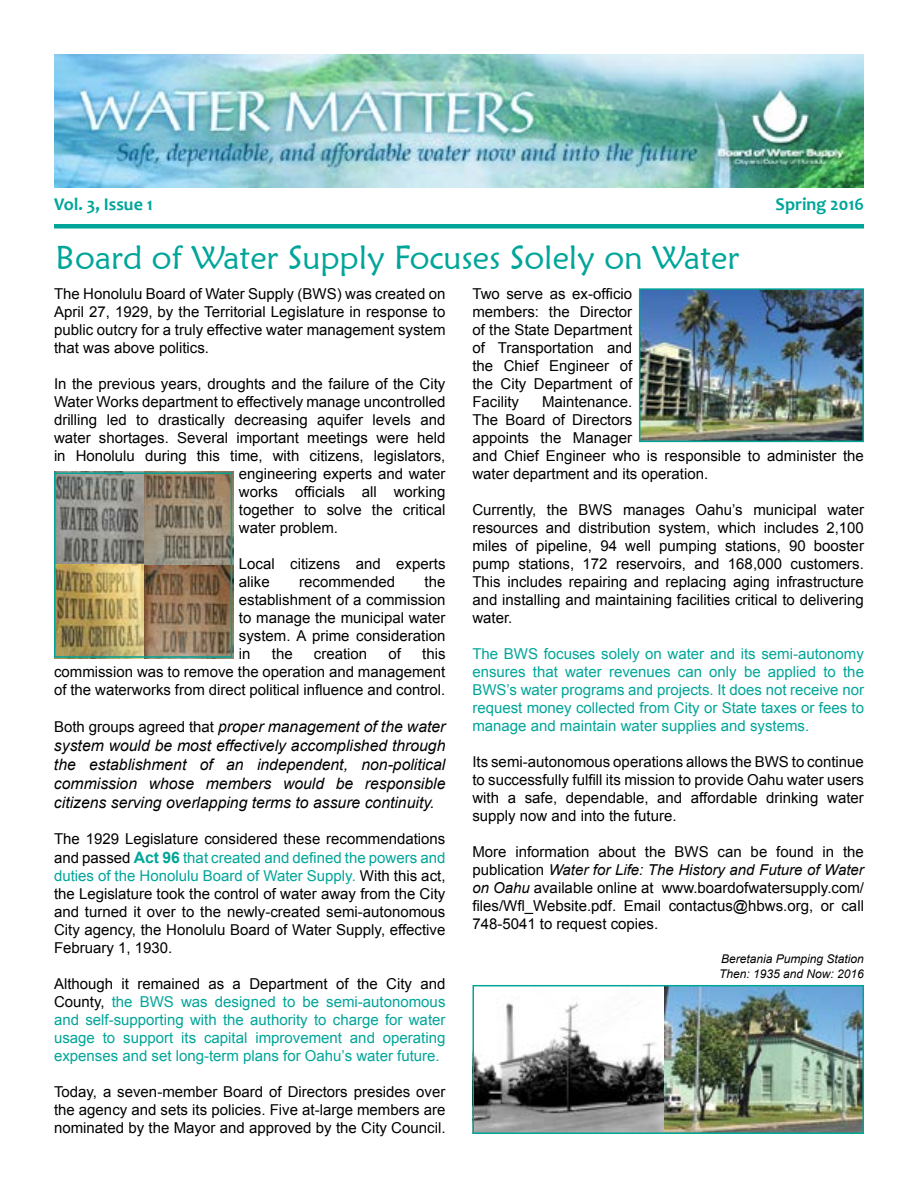
<style>
.page{position:relative;width:918px;height:1188px;background:#fff}
.page>*{position:absolute;margin:0;border:0;box-sizing:border-box;transform-origin:0 0}
.t1{font:33px "Maiandra GD";color:#00a599}
.t2{font:700 18px "Candara";color:#00a599}
.t3{font:italic 15.75px/18.9px "Arial";color:#000;text-align:justify}
.t4{font:15px/18px "Arial";color:#000;text-align:justify}
.t5{font:15px/18px "Arial";color:#00a599;text-align:justify}
.t6{font:italic 12px/14.4px "Arial";color:#000}
.s1{font-style:italic}
.s2{font-style:normal;font-size:15px}
.s3{font-weight:700;font-size:15.75px;color:#00a599}
.s4{color:#00a599}
.s5{color:#000}
</style>
<div class="page">
<img style="left:54px;top:54px;width:810px;height:133px">
<div style="left:54px;top:224px;width:810px;height:5px;background:#00a599"></div>
<img style="left:475px;top:988px;width:190px;height:143px">
<img style="left:665px;top:988px;width:196px;height:143px">
<img style="left:144px;top:471px;width:89px;height:94px">
<img style="left:57px;top:475px;width:87px;height:90px">
<img style="left:54px;top:565px;width:179px;height:94px">
<div style="left:54px;top:472px;width:178px;height:186px;border:2px solid #00a599"></div>
<img style="left:642px;top:291px;width:219px;height:148px">
<div style="left:639px;top:288px;width:225px;height:154px;border:2px solid #00a599"></div>
<div style="left:472px;top:985px;width:392px;height:149px;border:2px solid #00a599"></div>
<p class="t2" style="left:54px;top:192px;width:100px">Vol. 3, Issue 1</p>
<p class="t2" style="left:776px;top:192px;width:90px">Spring 2016</p>
<h1 class="t1" style="left:56px;top:237px;width:685px">Board of Water Supply Focuses Solely on Water</h1>
<p class="t4" style="left:54px;top:285px;width:393px">The Honolulu Board of Water Supply (BWS) was created on April 27, 1929, by the Territorial Legislature in response to public outcry for a truly effective water management system that was above politics.</p>
<p class="t4" style="left:54px;top:375px;width:393px">In the previous years, droughts and the failure of the City</p>
<p class="t4" style="left:54px;top:393px;width:393px">Water Works department to effectively manage uncontrolled</p>
<p class="t4" style="left:54px;top:411px;width:393px">drilling led to drastically decreasing aquifer levels and</p>
<p class="t4" style="left:54px;top:429px;width:393px">water shortages. Several important meetings were held</p>
<p class="t4" style="left:54px;top:447px;width:393px">in Honolulu during this time, with citizens, legislators,</p>
<p class="t4" style="left:239px;top:465px;width:208px">engineering experts and water</p>
<p class="t4" style="left:239px;top:483px;width:208px">works officials all working</p>
<p class="t4" style="left:239px;top:501px;width:208px">together to solve the critical</p>
<p class="t4" style="left:239px;top:519px;width:101px">water problem.</p>
<p class="t4" style="left:239px;top:555px;width:208px">Local citizens and experts alike</p>
<p class="t4" style="left:472px;top:285px;width:161px">Two serve as ex-officio members: the Director of the State Department of Transportation and the Chief Engineer of the City Department of Facility</p>
<p class="t4" style="left:472px;top:393px;width:393px;text-align:left;text-indent:70px">Maintenance.<br>The Board of Directors<br>appoints the Manager<br>and Chief Engineer who is responsible to administer the water department and its operation.</p>
<p class="t4" style="left:472px;top:501px;width:393px">Currently, the BWS manages Oahu’s municipal water resources and distribution system, which includes 2,100 miles of pipeline, 94 well pumping stations, 90 booster pump stations, 172 reservoirs, and 168,000 customers.<br>This includes repairing and replacing aging infrastructure and installing and maintaining facilities critical to delivering water.</p>
<p class="t5" style="left:472px;top:645px;width:393px">The BWS focuses solely on water and its semi-autonomy ensures that water revenues can only be applied to the BWS’s water programs and projects. It does not receive nor request money collected from City or State taxes or fees to manage and maintain water supplies and systems.</p>
<p class="t4" style="left:472px;top:753px;width:393px">Its semi-autonomous operations allows the BWS to continue to successfully fulfill its mission to provide Oahu water users with a safe, dependable, and affordable drinking water supply now and into the future.</p>
<p class="t4" style="left:472px;top:843px;width:393px">More information about the BWS can be found in the publication <span class="s1">Water for Life: The History and Future of Water on Oahu</span> available online at www.boardofwatersupply.com/ files/Wfl_Website.pdf. Email contactus@hbws.org, or call 748-5041 to request copies.</p>
<p class="t6" style="left:719px;top:952px;width:146px">Beretania Pumping Station<br>Then: 1935 and Now: 2016</p>
<p class="t4" style="left:239px;top:573px;width:208px;text-indent:186px">the establishment of a commission to manage the municipal water system. A prime consideration in</p>
<p class="t4" style="left:299px;top:573px;width:97px">recommended</p>
<p class="t4" style="left:272px;top:645px;width:22px">the</p>
<p class="t4" style="left:314px;top:645px;width:55px">creation</p>
<p class="t4" style="left:388px;top:645px;width:14px">of</p>
<p class="t4" style="left:54px;top:645px;width:393px;text-indent:368px">this commission was to remove the operation and management of the waterworks from direct political influence and control.</p>
<p class="t3" style="left:54px;top:717px;width:393px"><span class="s2">Both groups agreed that</span> proper management of the water system would be most effectively accomplished through the establishment of an independent, non-political commission whose members would be responsible citizens serving overlapping terms to assure continuity.</p>
<p class="t4" style="left:54px;top:830px;width:393px">The 1929 Legislature considered these recommendations and passed <span class="s3">Act 96</span> <span class="s4">that created and defined the powers and duties of the Honolulu Board of Water Supply.</span> With this act, the Legislature took the control of water away from the City and turned it over to the newly-created semi-autonomous City agency, the Honolulu Board of Water Supply, effective February 1, 1930.</p>
<p class="t5" style="left:54px;top:975px;width:393px"><span class="s5">Although it remained as a Department of the City and County,</span> the BWS was designed to be semi-autonomous and self-supporting with the authority to charge for water usage to support its capital improvement and operating expenses and set long-term plans for Oahu’s water future.</p>
<p class="t4" style="left:54px;top:1083px;width:393px">Today, a seven-member Board of Directors presides over the agency and sets its policies. Five at-large members are nominated by the Mayor and approved by the City Council.</p>
</div>
